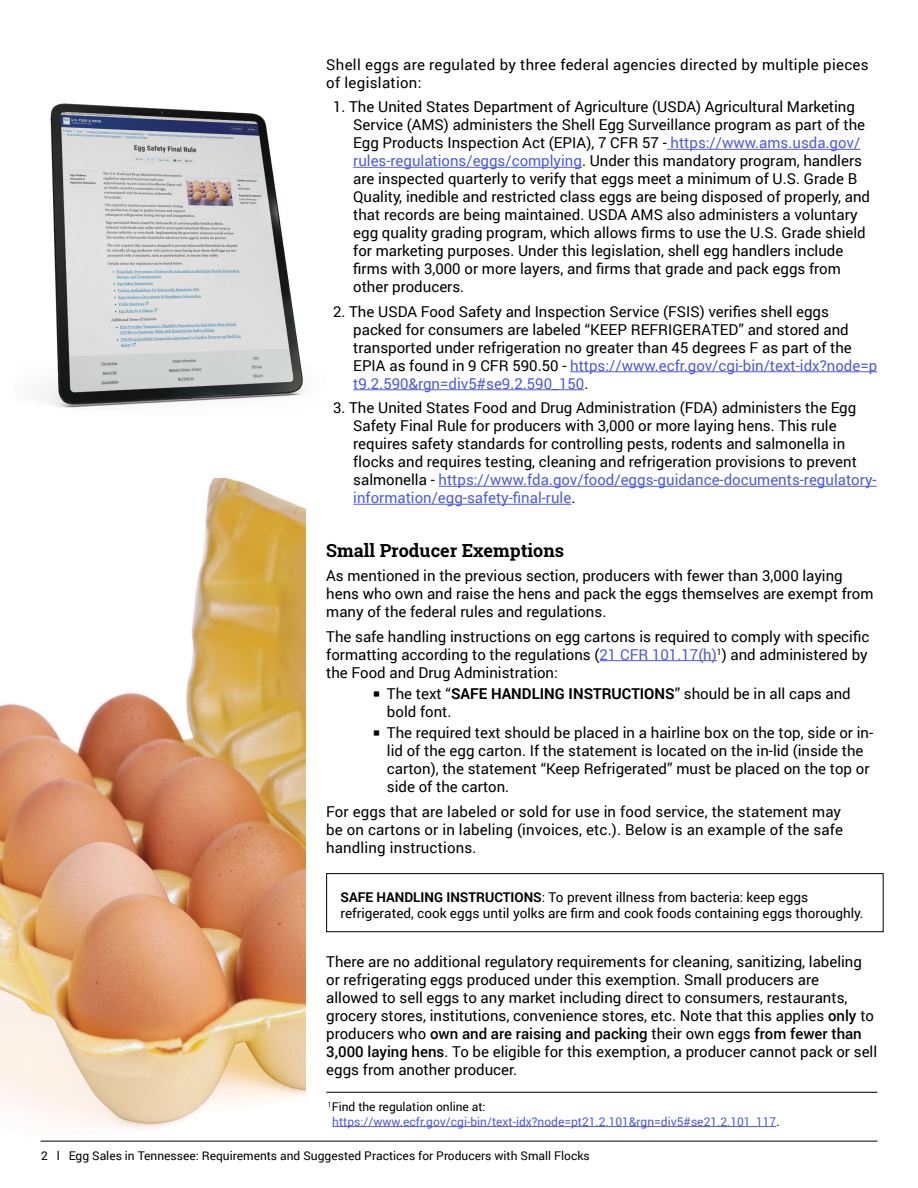
<style>
.page{position:relative;width:918px;height:1188px;background:#fff}
.page>*{position:absolute;margin:0;border:0;box-sizing:border-box;transform-origin:0 0}
.t1{font:700 18px "Roboto Slab";color:#000}
.t2{font:15px/18px "Roboto";color:#000}
.t3{font:15px/18px "Roboto";letter-spacing:.02em;color:#000}
.t4{font:13.5px/16.2px "Roboto";color:#000}
.t5{font:12px/14.4px "Roboto";color:#4f5cd6}
.t6{font:12px "Roboto";color:#000}
.s1{color:#4f5cd6}
.s2{font-weight:700}
.s3{font-weight:500}
.s4{color:#000}
</style>
<div class="page">
<hr style="left:40px;top:1141px;width:838px;height:1px;background:#000">
<hr style="left:667px;top:149px;width:193px;height:1px;background:#4f5cd6">
<hr style="left:353px;top:167px;width:229px;height:1px;background:#4f5cd6">
<hr style="left:570px;top:371px;width:307px;height:1px;background:#4f5cd6">
<hr style="left:353px;top:389px;width:231px;height:1px;background:#4f5cd6">
<hr style="left:439px;top:486px;width:438px;height:1px;background:#4f5cd6">
<hr style="left:353px;top:504px;width:218px;height:1px;background:#4f5cd6">
<hr style="left:600px;top:660px;width:117px;height:1px;background:#4f5cd6">
<hr style="left:332px;top:1126px;width:444px;height:1px;background:#4f5cd6">
<img style="left:44px;top:103px;width:259px;height:305px">
<div style="left:326px;top:873px;width:558px;height:59px;border:1px solid #000"></div>
<hr style="left:326px;top:1092px;width:552px;height:1px;background:#000">
<img style="left:0;top:478px;width:306px;height:651px">
<p class="t3" style="left:326px;top:55px;width:544px">Shell eggs are regulated by three federal agencies directed by multiple pieces of legislation:</p>
<p class="t2" style="left:353px;top:97px;width:518px;text-indent:-20px">1. The United States Department of Agriculture (USDA) Agricultural Marketing Service (AMS) administers the Shell Egg Surveillance program as part of the Egg Products Inspection Act (EPIA), 7 CFR 57 - <span class="s1">https://www.ams.usda.gov/ rules-regulations/eggs/complying</span>. Under this mandatory program, handlers are inspected quarterly to verify that eggs meet a minimum of U.S. Grade B Quality, inedible and restricted class eggs are being disposed of properly, and that records are being maintained. USDA AMS also administers a voluntary egg quality grading program, which allows firms to use the U.S. Grade shield for marketing purposes. Under this legislation, shell egg handlers include firms with 3,000 or more layers, and firms that grade and pack eggs from other producers.</p>
<p class="t2" style="left:353px;top:302px;width:526px;text-indent:-20px">2. The USDA Food Safety and Inspection Service (FSIS) verifies shell eggs packed for consumers are labeled “KEEP REFRIGERATED” and stored and transported under refrigeration no greater than 45 degrees F as part of the EPIA as found in 9 CFR 590.50 - <span class="s1">https://www.ecfr.gov/cgi-bin/text-idx?node=p t9.2.590&amp;rgn=div5#se9.2.590_150</span>.</p>
<p class="t2" style="left:353px;top:398px;width:525px;text-indent:-20px">3. The United States Food and Drug Administration (FDA) administers the Egg Safety Final Rule for producers with 3,000 or more laying hens. This rule requires safety standards for controlling pests, rodents and salmonella in flocks and requires testing, cleaning and refrigeration provisions to prevent salmonella - <span class="s1">https://www.fda.gov/food/eggs-guidance-documents-regulatory&shy;information/egg-safety-final-rule</span>.</p>
<p class="t1" style="left:326px;top:538px;width:239px">Small Producer Exemptions</p>
<p class="t2" style="left:326px;top:566px;width:549px">As mentioned in the previous section, producers with fewer than 3,000 laying hens who own and raise the hens and pack the eggs themselves are exempt from many of the federal rules and regulations.</p>
<p class="t2" style="left:326px;top:627px;width:545px;text-align:justify">The safe handling instructions on egg cartons is required to comply with specific formatting according to the regulations (<span class="s1">21 CFR 101.17(h)</span><sup>1</sup>) and administered by the Food and Drug Administration:</p>
<p class="t2" style="left:387px;top:684px;width:465px">The text “<span class="s2">SAFE HANDLING INSTRUCTIONS</span>” should be in all caps and bold font.</p>
<p class="t2" style="left:387px;top:723px;width:488px">The required text should be placed in a hairline box on the top, side or in&shy;lid of the egg carton. If the statement is located on the in-lid (inside the carton), the statement “Keep Refrigerated” must be placed on the top or side of the carton.</p>
<p class="t2" style="left:326px;top:802px;width:518px">For eggs that are labeled or sold for use in food service, the statement may be on cartons or in labeling (invoices, etc.). Below is an example of the safe handling instructions.</p>
<p class="t4" style="left:340px;top:888px;width:524px"><span class="s2">SAFE HANDLING INSTRUCTIONS</span>: To prevent illness from bacteria: keep eggs refrigerated, cook eggs until yolks are firm and cook foods containing eggs thoroughly.</p>
<p class="t2" style="left:326px;top:952px;width:552px">There are no additional regulatory requirements for cleaning, sanitizing, labeling or refrigerating eggs produced under this exemption. Small producers are<br>allowed to sell eggs to any market including direct to consumers, restaurants, grocery stores, institutions, convenience stores, etc. Note that this applies <span class="s3">only</span> to producers who <span class="s3">own and are raising and packing</span> their own eggs <span class="s3">from fewer than 3,000 laying hens</span>. To be eligible for this exemption, a producer cannot pack or sell eggs from another producer.</p>
<p class="t5" style="left:332px;top:1099px;width:449px;text-indent:-4px"><sup>1</sup><span class="s4">Find the regulation online at: </span>https://www.ecfr.gov/cgi-bin/text-idx?node=pt21.2.101&amp;rgn=div5#se21.2.101_117<span class="s4">.</span></p>
<p class="t6" style="left:41px;top:1147px;width:550px">2 l Egg Sales in Tennessee: Requirements and Suggested Practices for Producers with Small Flocks</p>
</div>
